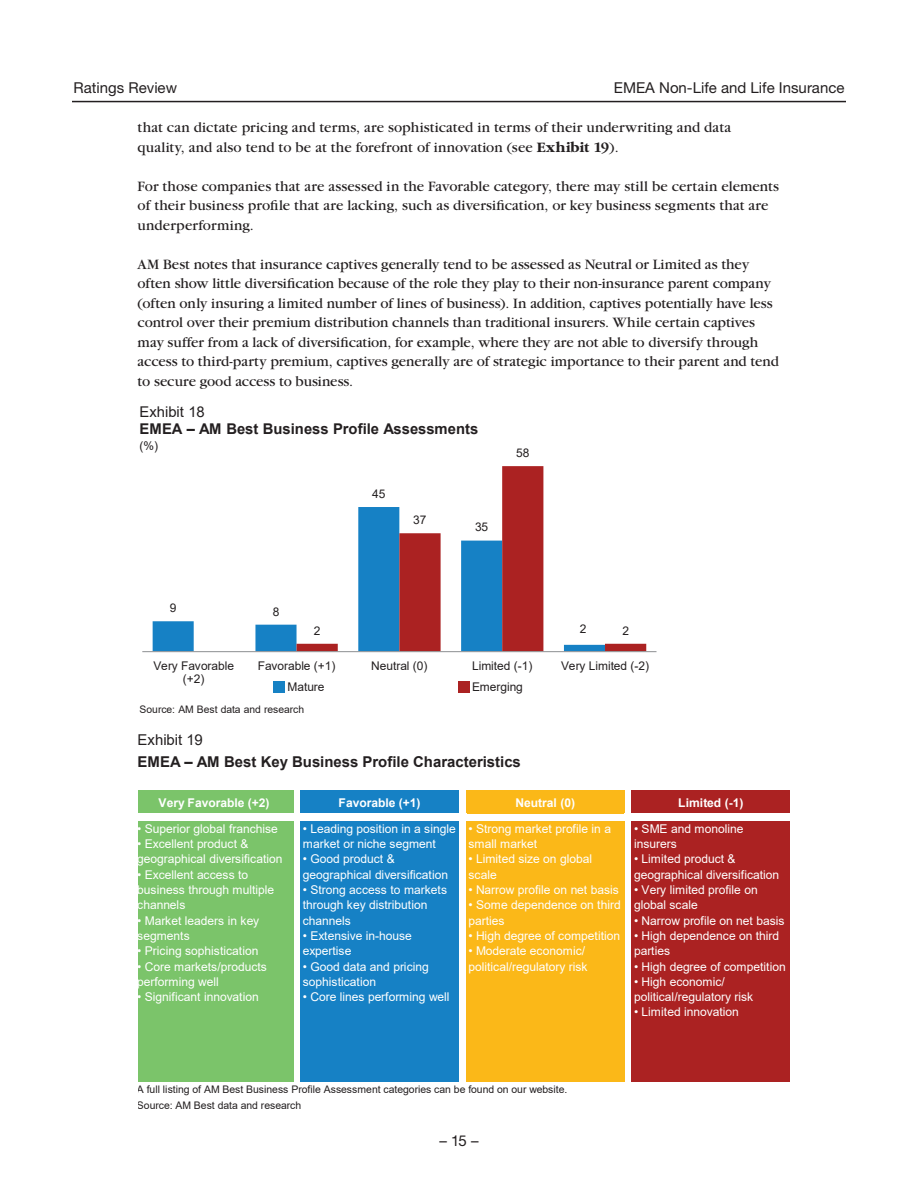
<style>
.page{position:relative;width:918px;height:1188px;background:#fff}
.page>*{position:absolute;margin:0;border:0;box-sizing:border-box;transform-origin:0 0}
.t1{font:15px/19.5px "Garamond";color:#231f20}
.t2{font:15px "Helvetica Neue";color:#231f20}
.t3{font:700 15px "Arial";color:#231f20}
.t4{font:15px "Arial";color:#231f20}
.t5{font:700 14.85px "Arial";color:#231f20}
.t6{font:14.85px "Arial";color:#231f20}
.t7{font:12px/15.3px "Arial";letter-spacing:-.005em;color:#fff}
.t8{font:12px/13.6px "Arial";letter-spacing:-.005em;color:#231f20;text-align:center}
.t9{font:700 12px "Arial";color:#fff}
.t10{font:10.5px/16.2px "Arial";letter-spacing:-.005em;color:#231f20}
.t11{font:10.35px "Arial";letter-spacing:-.005em;color:#231f20}
.s1{font-weight:700}
</style>
<div class="page">
<hr style="left:72px;top:101px;width:774px;height:1px;background:#231f20">
<svg style="left:153px;top:621px;width:144px;height:30px;fill:#1681c5"></svg>
<svg style="left:297px;top:466px;width:349px;height:185px"></svg>
<hr style="left:142px;top:651px;width:515px;height:1px;background:#989a9d">
<div style="left:273px;top:681px;width:12px;height:12px;background:#1681c4"></div>
<div style="left:458px;top:681px;width:12px;height:12px;background:#ab2222"></div>
<div style="left:138px;top:791px;width:155px;height:23px;background:#7bc46a"></div>
<div style="left:300px;top:791px;width:159px;height:23px;background:#1681c5"></div>
<div style="left:466px;top:791px;width:159px;height:23px;background:#fbb818"></div>
<div style="left:632px;top:791px;width:158px;height:23px;background:#ab2222"></div>
<div style="left:138px;top:821px;width:155px;height:260px;background:#7bc46a"></div>
<div style="left:300px;top:821px;width:159px;height:260px;background:#1681c5"></div>
<div style="left:466px;top:821px;width:159px;height:260px;background:#fbb818"></div>
<div style="left:632px;top:821px;width:158px;height:260px;background:#ab2222"></div>
<p class="t2" style="left:74px;top:78px;width:105px">Ratings Review</p>
<p class="t2" style="left:614px;top:78px;width:232px">EMEA Non-Life and Life Insurance</p>
<p class="t1" style="left:138px;top:118px;width:595px">that can dictate pricing and terms, are sophisticated in terms of their underwriting and data quality, and also tend to be at the forefront of innovation (see <span class="s1">Exhibit 19</span>).</p>
<p class="t1" style="left:138px;top:176px;width:643px">For those companies that are assessed in the Favorable category, there may still be certain elements of their business profile that are lacking, such as diversification, or key business segments that are underperforming.</p>
<p class="t1" style="left:138px;top:254px;width:643px">AM Best notes that insurance captives generally tend to be assessed as Neutral or Limited as they often show little diversification because of the role they play to their non-insurance parent company (often only insuring a limited number of lines of business). In addition, captives potentially have less control over their premium distribution channels than traditional insurers. While certain captives may suffer from a lack of diversification, for example, where they are not able to diversify through access to third-party premium, captives generally are of strategic importance to their parent and tend to secure good access to business.</p>
<p class="t6" style="left:140px;top:402px;width:67px">Exhibit 18</p>
<p class="t5" style="left:140px;top:418px;width:340px">EMEA – AM Best Business Profile Assessments</p>
<p class="t8" style="left:140px;top:439px;width:20px">(%)</p>
<p class="t8" style="left:170px;top:601px;width:8px">9</p>
<p class="t8" style="left:273px;top:604px;width:8px">8</p>
<p class="t8" style="left:372px;top:487px;width:15px">45</p>
<p class="t8" style="left:413px;top:513px;width:15px">37</p>
<p class="t8" style="left:475px;top:520px;width:15px">35</p>
<p class="t8" style="left:516px;top:446px;width:15px">58</p>
<p class="t8" style="left:314px;top:623px;width:8px">2</p>
<p class="t8" style="left:580px;top:622px;width:8px">2</p>
<p class="t8" style="left:622px;top:624px;width:8px">2</p>
<p class="t8" style="left:153px;top:658px;width:82px">Very Favorable (+2)</p>
<p class="t8" style="left:258px;top:658px;width:79px">Favorable (+1)</p>
<p class="t8" style="left:371px;top:658px;width:58px">Neutral (0)</p>
<p class="t8" style="left:472px;top:658px;width:62px">Limited (-1)</p>
<p class="t8" style="left:561px;top:658px;width:90px">Very Limited (-2)</p>
<p class="t8" style="left:288px;top:679px;width:38px">Mature</p>
<p class="t8" style="left:472px;top:679px;width:52px">Emerging</p>
<p class="t11" style="left:140px;top:703px;width:166px">Source: AM Best data and research</p>
<p class="t4" style="left:138px;top:729px;width:67px">Exhibit 19</p>
<p class="t3" style="left:138px;top:751px;width:385px">EMEA – AM Best Key Business Profile Characteristics</p>
<p class="t9" style="left:159px;top:794px;width:112px">Very Favorable (+2)</p>
<p class="t9" style="left:339px;top:794px;width:83px">Favorable (+1)</p>
<p class="t9" style="left:516px;top:794px;width:61px">Neutral (0)</p>
<p class="t9" style="left:678px;top:794px;width:67px">Limited (-1)</p>
<p class="t7" style="left:137px;top:821px;width:142px">• Superior global franchise</p>
<p class="t7" style="left:137px;top:836px;width:147px">• Excellent product &amp; geographical diversification</p>
<p class="t7" style="left:137px;top:867px;width:139px">• Excellent access to business through multiple channels</p>
<p class="t7" style="left:137px;top:913px;width:124px">• Market leaders in key segments</p>
<p class="t7" style="left:137px;top:943px;width:123px">• Pricing sophistication</p>
<p class="t7" style="left:137px;top:959px;width:131px">• Core markets/products performing well</p>
<p class="t7" style="left:137px;top:989px;width:123px">• Significant innovation</p>
<p class="t7" style="left:468px;top:821px;width:144px">• Strong market profile in a small market</p>
<p class="t7" style="left:468px;top:851px;width:125px">• Limited size on global scale</p>
<p class="t7" style="left:468px;top:882px;width:152px">• Narrow profile on net basis</p>
<p class="t7" style="left:468px;top:897px;width:154px">• Some dependence on third parties</p>
<p class="t7" style="left:468px;top:928px;width:153px">• High degree of competition</p>
<p class="t7" style="left:468px;top:943px;width:121px">• Moderate economic/ political/regulatory risk</p>
<p class="t7" style="left:634px;top:821px;width:111px">• SME and monoline insurers</p>
<p class="t7" style="left:634px;top:851px;width:147px">• Limited product &amp; geographical diversification</p>
<p class="t7" style="left:634px;top:882px;width:125px">• Very limited profile on global scale</p>
<p class="t7" style="left:634px;top:913px;width:152px">• Narrow profile on net basis</p>
<p class="t7" style="left:634px;top:928px;width:147px">• High dependence on third parties</p>
<p class="t7" style="left:634px;top:959px;width:153px">• High degree of competition</p>
<p class="t7" style="left:634px;top:974px;width:121px">• High economic/ political/regulatory risk</p>
<p class="t7" style="left:634px;top:1005px;width:106px">• Limited innovation</p>
<p class="t7" style="left:303px;top:821px;width:155px">• Leading position in a single market or niche segment</p>
<p class="t7" style="left:303px;top:851px;width:147px">• Good product &amp; geographical diversification</p>
<p class="t7" style="left:303px;top:882px;width:146px">• Strong access to markets through key distribution channels</p>
<p class="t7" style="left:303px;top:928px;width:111px">• Extensive in-house expertise</p>
<p class="t7" style="left:303px;top:959px;width:128px">• Good data and pricing sophistication</p>
<p class="t7" style="left:303px;top:989px;width:148px">• Core lines performing well</p>
<p class="t10" style="left:137px;top:1081px;width:432px">A full listing of AM Best Business Profile Assessment categories can be found on our website.<br>Source: AM Best data and research</p>
<p class="t2" style="left:439px;top:1132px;width:41px">– 15 –</p>
</div>
